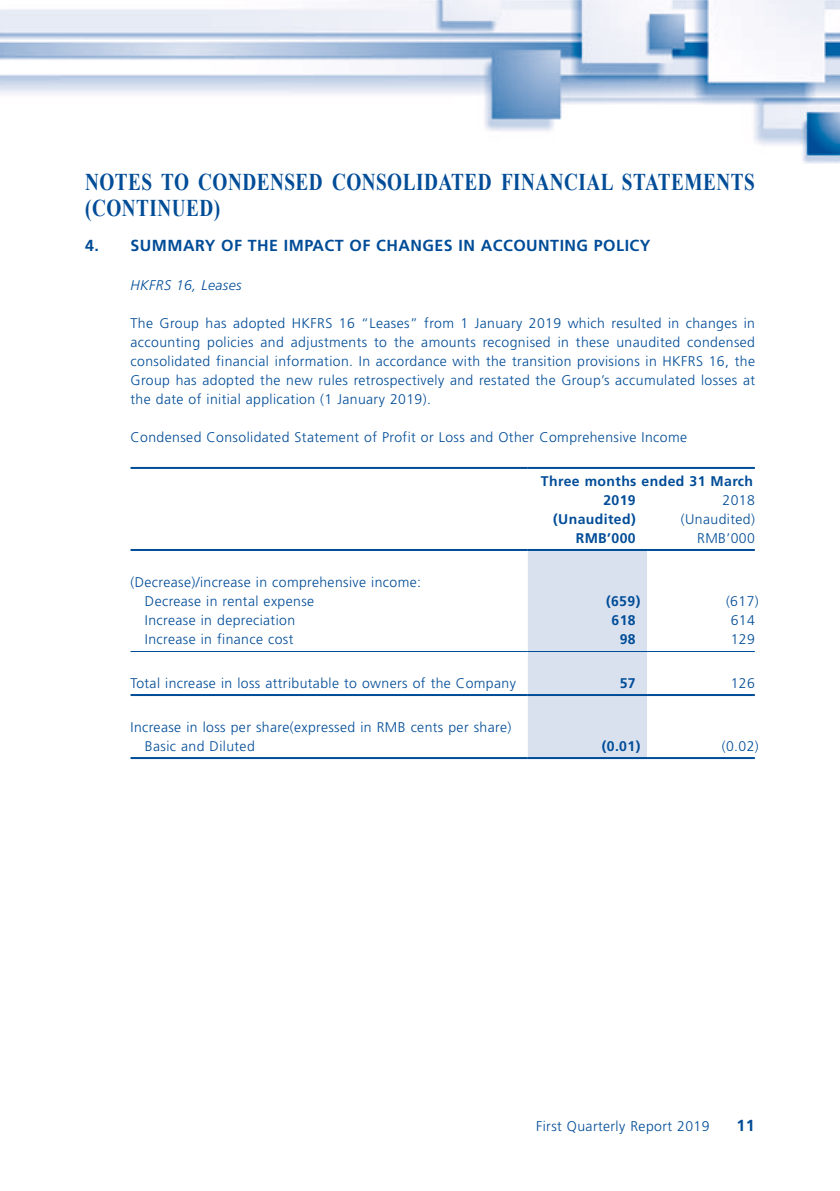
<style>
.page{position:relative;width:840px;height:1191px;background:#fff}
.page>*{position:absolute;margin:0;border:0;box-sizing:border-box;transform-origin:0 0}
.t1{font:700 24px/26px "Times New Roman";letter-spacing:.025em;color:#004c97;scale:.8 1}
.t2{font:700 16px "Frutiger LT Std";letter-spacing:.03em;color:#004c97}
.t3{font:300 14px/19px "Frutiger LT Std";letter-spacing:.03em;color:#004c97}
.t4{font:700 14px/19px "Frutiger LT Std";letter-spacing:.03em;color:#004c97}
.t5{font:italic 300 14px "Frutiger LT Std";letter-spacing:.03em;color:#004c97}
</style>
<div class="page">
<img style="left:0;top:0;width:839px;height:163px">
<div style="left:527px;top:551px;width:119px;height:206px;background:#d9e1ef"></div>
<hr style="left:130px;top:467px;width:397px;height:2px;background:#004c97">
<hr style="left:527px;top:467px;width:227px;height:2px;background:#004c97">
<hr style="left:130px;top:549px;width:397px;height:2px;background:#004c97">
<hr style="left:527px;top:549px;width:119px;height:2px;background:#004c97">
<hr style="left:646px;top:549px;width:108px;height:2px;background:#004c97">
<hr style="left:130px;top:651px;width:397px;height:1px;background:#004c97">
<hr style="left:527px;top:651px;width:119px;height:1px;background:#004c97">
<hr style="left:646px;top:651px;width:108px;height:1px;background:#004c97">
<hr style="left:130px;top:694px;width:397px;height:2px;background:#004c97">
<hr style="left:527px;top:694px;width:119px;height:2px;background:#004c97">
<hr style="left:646px;top:694px;width:108px;height:2px;background:#004c97">
<hr style="left:130px;top:757px;width:397px;height:2px;background:#004c97">
<hr style="left:527px;top:757px;width:119px;height:2px;background:#004c97">
<hr style="left:646px;top:757px;width:108px;height:2px;background:#004c97">
<h1 class="t1" style="left:85px;top:168px;width:838px">NOTES TO CONDENSED CONSOLIDATED FINANCIAL STATEMENTS (CONTINUED)</h1>
<p class="t2" style="left:85px;top:236px;width:566px">4. SUMMARY OF THE IMPACT OF CHANGES IN ACCOUNTING POLICY</p>
<p class="t5" style="left:130px;top:277px;width:112px">HKFRS 16, Leases</p>
<p class="t3" style="left:130px;top:313px;width:625px;text-align:justify">The Group has adopted HKFRS 16 “Leases” from 1 January 2019 which resulted in changes in accounting policies and adjustments to the amounts recognised in these unaudited condensed consolidated financial information. In accordance with the transition provisions in HKFRS 16, the Group has adopted the new rules retrospectively and restated the Group’s accumulated losses at the date of initial application (1 January 2019).</p>
<p class="t3" style="left:130px;top:427px;width:557px">Condensed Consolidated Statement of Profit or Loss and Other Comprehensive Income</p>
<p class="t4" style="left:603px;top:471px;width:151px;text-indent:-62px">Three months ended 31 March<br>2019</p>
<p class="t3" style="left:722px;top:490px;width:34px">2018</p>
<p class="t3" style="left:145px;top:572px;width:277px;text-indent:-14px">(Decrease)/increase in comprehensive income:<br>Decrease in rental expense</p>
<p class="t4" style="left:553px;top:509px;width:84px">(Unaudited)</p>
<p class="t3" style="left:680px;top:509px;width:75px">(Unaudited)</p>
<p class="t4" style="left:575px;top:528px;width:61px">RMB’000</p>
<p class="t3" style="left:696px;top:528px;width:59px">RMB’000</p>
<p class="t4" style="left:605px;top:591px;width:36px">(659)</p>
<p class="t3" style="left:725px;top:591px;width:34px">(617)</p>
<p class="t3" style="left:145px;top:610px;width:152px">Increase in depreciation</p>
<p class="t4" style="left:611px;top:610px;width:26px">618</p>
<p class="t3" style="left:730px;top:610px;width:26px">614</p>
<p class="t3" style="left:145px;top:629px;width:150px">Increase in finance cost</p>
<p class="t4" style="left:619px;top:629px;width:17px">98</p>
<p class="t3" style="left:730px;top:629px;width:26px">129</p>
<p class="t3" style="left:130px;top:673px;width:387px">Total increase in loss attributable to owners of the Company</p>
<p class="t4" style="left:619px;top:673px;width:17px">57</p>
<p class="t3" style="left:730px;top:673px;width:26px">126</p>
<p class="t3" style="left:145px;top:717px;width:367px;text-indent:-14px">Increase in loss per share(expressed in RMB cents per share)<br>Basic and Diluted</p>
<p class="t4" style="left:601px;top:736px;width:40px">(0.01)</p>
<p class="t3" style="left:721px;top:736px;width:38px">(0.02)</p>
<p class="t3" style="left:536px;top:1117px;width:175px">First Quarterly Report 2019</p>
<p class="t2" style="left:736px;top:1115px;width:20px">11</p>
</div>
